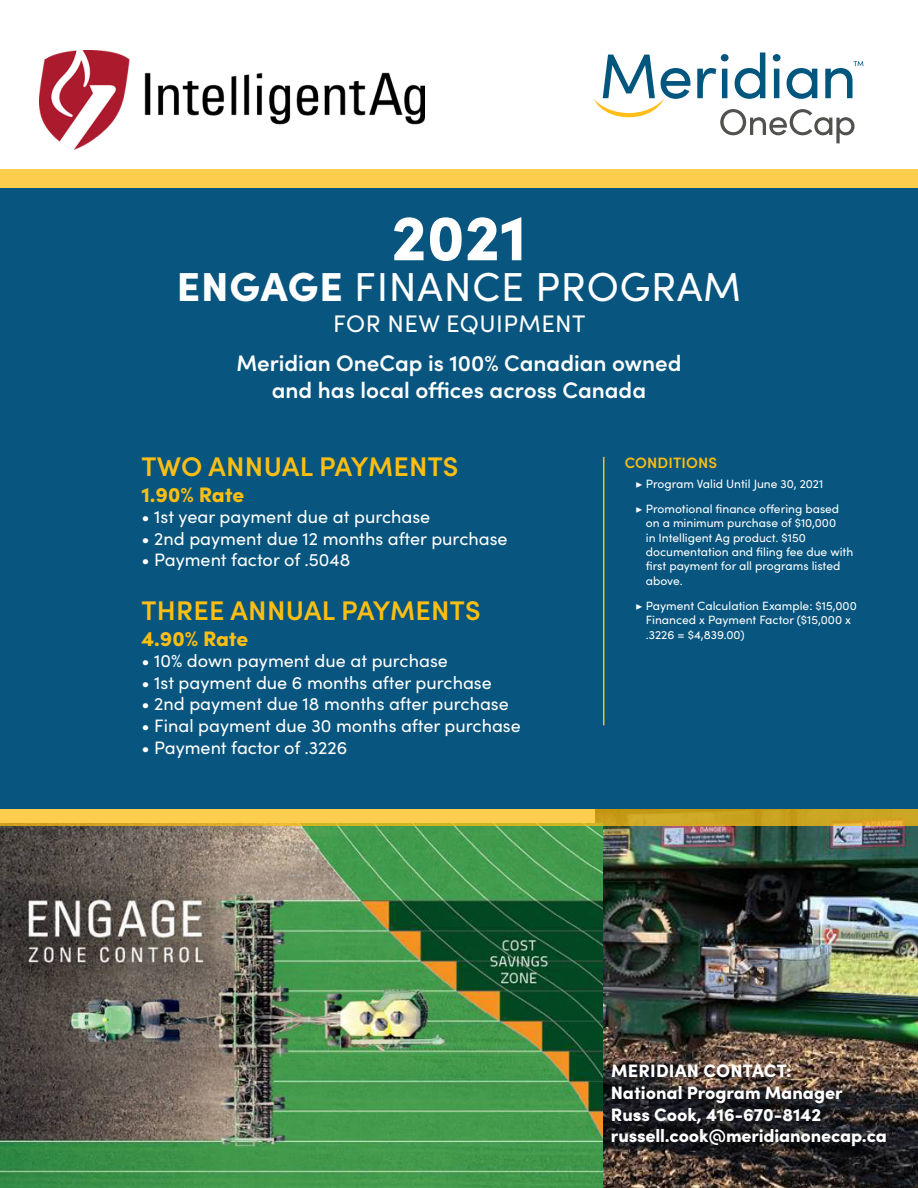
<style>
.page{position:relative;width:918px;height:1188px;background:#fff}
.page>*{position:absolute;margin:0;border:0;box-sizing:border-box;transform-origin:0 0}
.t1{font:900 64.5px "Sofia Pro";color:#fff}
.t2{font:40.5px "Sofia Pro";letter-spacing:.02em;color:#fff}
.t3{font:600 27px "Sofia Pro";letter-spacing:.01em;color:#fdbe12}
.t4{font:24px "Sofia Pro";letter-spacing:.02em;color:#fff}
.t5{font:600 22.5px/27px "Sofia Pro";color:#fff;text-align:center}
.t6{font:900 21px "Sofia Pro";letter-spacing:-.005em;color:#fdbe12}
.t7{font:18px "Sofia Pro";color:#fff}
.t8{font:900 18px "Sofia Pro";color:#fff}
.t9{font:600 15px "Sofia Pro";letter-spacing:.01em;color:#fdbe12}
.t10{font:12px/14.4px "Sofia Pro";color:#fff}
.s1{font-weight:900}
.s2{font-family:"Minion Pro"}
</style>
<div class="page">
<img style="left:603px;top:826px;width:315px;height:362px">
<img style="left:0;top:826px;width:603px;height:362px">
<svg style="left:0;top:808px;width:918px;height:18px;background:#dab53c"></svg>
<div style="left:0;top:188px;width:918px;height:620px;background:#08567f"></div>
<svg style="left:720px;top:109px;width:135px;height:34px"></svg>
<svg style="left:697px;top:54px;width:32px;height:44px"></svg>
<svg style="left:735px;top:52px;width:30px;height:47px"></svg>
<svg style="left:773px;top:54px;width:8px;height:44px"></svg>
<svg style="left:787px;top:68px;width:30px;height:31px"></svg>
<svg style="left:825px;top:61px;width:38px;height:37px"></svg>
<svg style="left:593px;top:55px;width:97px;height:62px"></svg>
<div style="left:0;top:169px;width:918px;height:19px;background:#fdce4d"></div>
<hr style="left:603px;top:457px;width:1px;height:268px;background:#fdbe12">
<img style="left:40px;top:51px;width:384px;height:99px">
<p class="t1" style="left:391px;top:187px;width:137px">2021</p>
<p class="t2" style="left:177px;top:257px;width:566px"><span class="s1">ENGAGE</span> FINANCE PROGRAM</p>
<p class="t4" style="left:333px;top:306px;width:254px">FOR NEW EQUIPMENT</p>
<p class="t5" style="left:236px;top:348px;width:447px">Meridian OneCap is 100% Canadian owned and has local offices across Canada</p>
<p class="t3" style="left:141px;top:447px;width:319px">TWO ANNUAL PAYMENTS</p>
<p class="t6" style="left:141px;top:478px;width:104px">1.90% Rate</p>
<p class="t7" style="left:141px;top:504px;width:290px">• 1st year payment due at purchase</p>
<p class="t7" style="left:141px;top:525px;width:368px">• 2nd payment due 12 months after purchase</p>
<p class="t7" style="left:141px;top:547px;width:210px">• Payment factor of .5048</p>
<p class="t3" style="left:141px;top:591px;width:341px">THREE ANNUAL PAYMENTS</p>
<p class="t6" style="left:141px;top:622px;width:109px">4.90% Rate</p>
<p class="t7" style="left:141px;top:648px;width:308px">• 10% down payment due at purchase</p>
<p class="t7" style="left:141px;top:669px;width:352px">• 1st payment due 6 months after purchase</p>
<p class="t7" style="left:141px;top:691px;width:369px">• 2nd payment due 18 months after purchase</p>
<p class="t7" style="left:141px;top:713px;width:381px">• Final payment due 30 months after purchase</p>
<p class="t7" style="left:141px;top:734px;width:208px">• Payment factor of .3226</p>
<p class="t9" style="left:625px;top:451px;width:94px">CONDITIONS</p>
<p class="t10" style="left:636px;top:475px;width:189px"><span class="s2">▶</span> Program Valid Until June 30, 2021</p>
<p class="t10" style="left:646px;top:501px;width:209px;text-indent:-10px"><span class="s2">▶</span> Promotional finance offering based on a minimum purchase of $10,000<br>in Intelligent Ag product. $150 documentation and filing fee due with first payment for all programs listed above.</p>
<p class="t10" style="left:646px;top:598px;width:212px;text-indent:-10px"><span class="s2">▶</span> Payment Calculation Example: $15,000<br>Financed x Payment Factor ($15,000 x .3226 = $4,839.00)</p>
<p class="t8" style="left:611px;top:1057px;width:182px">MERIDIAN CONTACT:</p>
<p class="t8" style="left:611px;top:1079px;width:233px">National Program Manager</p>
<p class="t8" style="left:611px;top:1100px;width:212px">Russ Cook, 416-670-8142</p>
<p class="t8" style="left:611px;top:1122px;width:277px">russell.cook@meridianonecap.ca</p>
</div>
